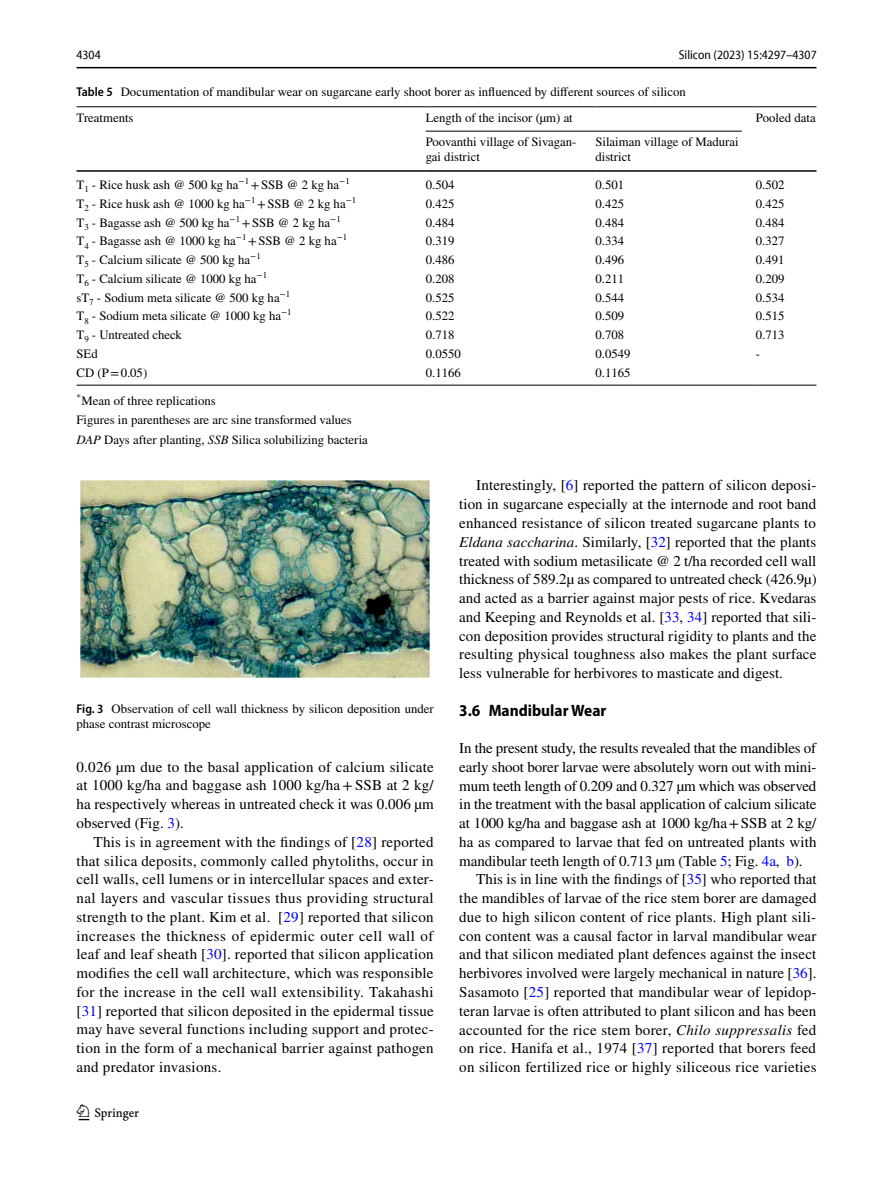
<style>
.page{position:relative;width:893px;height:1187px;background:#fff}
.page>*{position:absolute;margin:0;border:0;box-sizing:border-box;transform-origin:0 0}
.t1{font:22.5px "Springnew Regular 2";color:#000}
.t2{font:700 semi-condensed 16.5px "Myriad Pro";color:#000}
.t3{font:15px/18.8px "STIX";letter-spacing:.005em;color:#000;text-align:justify}
.t4{font:12.75px/15px "STIX";color:#000}
.t5{font:semi-condensed 12.75px "Myriad Pro Unic";color:#000}
.s1{font-family:"Myriad Pro";font-weight:600;font-stretch:semi-condensed}
.s2{font-style:italic}
.s3{color:#00f}
</style>
<div class="page">
<hr style="left:77px;top:67px;width:739px;height:1px;background:#000">
<hr style="left:77px;top:106px;width:349px;height:1px;background:#000">
<hr style="left:77px;top:170px;width:349px;height:2px;background:#000">
<hr style="left:426px;top:106px;width:169px;height:1px;background:#000">
<hr style="left:595px;top:106px;width:161px;height:1px;background:#000">
<hr style="left:756px;top:106px;width:60px;height:1px;background:#000">
<hr style="left:756px;top:170px;width:60px;height:2px;background:#000">
<hr style="left:426px;top:170px;width:169px;height:2px;background:#000">
<hr style="left:595px;top:170px;width:161px;height:2px;background:#000">
<hr style="left:756px;top:385px;width:60px;height:1px;background:#000">
<hr style="left:77px;top:385px;width:349px;height:1px;background:#000">
<hr style="left:426px;top:385px;width:169px;height:1px;background:#000">
<hr style="left:595px;top:385px;width:161px;height:1px;background:#000">
<hr style="left:426px;top:131px;width:316px;height:1px;background:#000">
<img style="left:81px;top:481px;width:348px;height:196px">
<p class="t5" style="left:77px;top:50px;width:26px">4304</p>
<p class="t5" style="left:679px;top:50px;width:139px">Silicon (2023) 15:4297–4307</p>
<p class="t4" style="left:77px;top:85px;width:611px"><span class="s1">Table 5</span> Documentation of mandibular wear on sugarcane early shoot borer as influenced by different sources of silicon</p>
<p class="t4" style="left:77px;top:111px;width:59px">Treatments</p>
<p class="t4" style="left:426px;top:111px;width:149px">Length of the incisor (µm) at</p>
<p class="t4" style="left:756px;top:111px;width:61px">Pooled data</p>
<p class="t4" style="left:426px;top:135px;width:152px">Poovanthi village of Sivagan&shy;gai district</p>
<p class="t4" style="left:595px;top:135px;width:145px">Silaiman village of Madurai district</p>
<p class="t4" style="left:77px;top:178px;width:275px">T<sub>1</sub> - Rice husk ash @ 500 kg ha<sup>−1</sup> +SSB @ 2 kg ha<sup>−1</sup></p>
<p class="t4" style="left:426px;top:178px;width:30px">0.504</p>
<p class="t4" style="left:595px;top:178px;width:30px">0.501</p>
<p class="t4" style="left:756px;top:178px;width:30px">0.502</p>
<p class="t4" style="left:77px;top:197px;width:281px">T<sub>2</sub> - Rice husk ash @ 1000 kg ha<sup>−1</sup> +SSB @ 2 kg ha<sup>−1</sup></p>
<p class="t4" style="left:426px;top:197px;width:30px">0.425</p>
<p class="t4" style="left:595px;top:197px;width:30px">0.425</p>
<p class="t4" style="left:756px;top:197px;width:30px">0.425</p>
<p class="t4" style="left:77px;top:216px;width:266px">T<sub>3</sub> - Bagasse ash @ 500 kg ha<sup>−1</sup> +SSB @ 2 kg ha<sup>−1</sup></p>
<p class="t4" style="left:426px;top:216px;width:30px">0.484</p>
<p class="t4" style="left:595px;top:216px;width:30px">0.484</p>
<p class="t4" style="left:756px;top:216px;width:30px">0.484</p>
<p class="t4" style="left:77px;top:234px;width:272px">T<sub>4</sub> - Bagasse ash @ 1000 kg ha<sup>−1</sup> +SSB @ 2 kg ha<sup>−1</sup></p>
<p class="t4" style="left:426px;top:234px;width:30px">0.319</p>
<p class="t4" style="left:595px;top:234px;width:30px">0.334</p>
<p class="t4" style="left:756px;top:234px;width:30px">0.327</p>
<p class="t4" style="left:77px;top:253px;width:186px">T<sub>5</sub> - Calcium silicate @ 500 kg ha<sup>−1</sup></p>
<p class="t4" style="left:426px;top:253px;width:30px">0.486</p>
<p class="t4" style="left:595px;top:253px;width:30px">0.496</p>
<p class="t4" style="left:756px;top:253px;width:30px">0.491</p>
<p class="t4" style="left:77px;top:272px;width:192px">T<sub>6</sub> - Calcium silicate @ 1000 kg ha<sup>−1</sup></p>
<p class="t4" style="left:426px;top:272px;width:30px">0.208</p>
<p class="t4" style="left:595px;top:272px;width:30px">0.211</p>
<p class="t4" style="left:756px;top:272px;width:30px">0.209</p>
<p class="t4" style="left:77px;top:291px;width:215px">sT<sub>7</sub> - Sodium meta silicate @ 500 kg ha<sup>−1</sup></p>
<p class="t4" style="left:426px;top:291px;width:30px">0.525</p>
<p class="t4" style="left:595px;top:291px;width:30px">0.544</p>
<p class="t4" style="left:756px;top:291px;width:30px">0.534</p>
<p class="t4" style="left:77px;top:309px;width:217px">T<sub>8</sub> - Sodium meta silicate @ 1000 kg ha<sup>−1</sup></p>
<p class="t4" style="left:426px;top:309px;width:30px">0.522</p>
<p class="t4" style="left:595px;top:309px;width:30px">0.509</p>
<p class="t4" style="left:756px;top:309px;width:30px">0.515</p>
<p class="t4" style="left:77px;top:328px;width:107px">T<sub>9</sub> - Untreated check</p>
<p class="t4" style="left:426px;top:328px;width:30px">0.718</p>
<p class="t4" style="left:595px;top:328px;width:30px">0.708</p>
<p class="t4" style="left:756px;top:328px;width:30px">0.713</p>
<p class="t4" style="left:77px;top:347px;width:23px">SEd</p>
<p class="t4" style="left:426px;top:347px;width:37px">0.0550</p>
<p class="t4" style="left:595px;top:347px;width:37px">0.0549</p>
<p class="t4" style="left:756px;top:347px;width:6px">-</p>
<p class="t4" style="left:77px;top:365px;width:72px">CD (P=0.05)</p>
<p class="t4" style="left:426px;top:365px;width:37px">0.1166</p>
<p class="t4" style="left:595px;top:365px;width:37px">0.1165</p>
<p class="t4" style="left:77px;top:392px;width:293px;line-height:19.2px"><sup>*</sup>Mean of three replications<br>Figures in parentheses are arc sine transformed values<br><span class="s2">DAP</span> Days after planting, <span class="s2">SSB</span> Silica solubilizing bacteria</p>
<p class="t4" style="left:77px;top:701px;width:359px"><span class="s1">Fig. 3</span> Observation of cell wall thickness by silicon deposition under phase contrast microscope</p>
<p class="t3" style="left:77px;top:758px;width:359px">0.026 µm due to the basal application of calcium silicate at 1000 kg/ha and baggase ash 1000 kg/ha+SSB at 2 kg/ ha respectively whereas in untreated check it was 0.006 µm observed (Fig. <span class="s3">3</span>).</p>
<p class="t3" style="left:77px;top:833px;width:359px;text-indent:17px">This is in agreement with the findings of [<span class="s3">28</span>] reported that silica deposits, commonly called phytoliths, occur in cell walls, cell lumens or in intercellular spaces and exter&shy;nal layers and vascular tissues thus providing structural strength to the plant. Kim et al. [<span class="s3">29</span>] reported that silicon increases the thickness of epidermic outer cell wall of leaf and leaf sheath [<span class="s3">30</span>]. reported that silicon application modifies the cell wall architecture, which was responsible for the increase in the cell wall extensibility. Takahashi [<span class="s3">31</span>] reported that silicon deposited in the epidermal tissue may have several functions including support and protec&shy;tion in the form of a mechanical barrier against pathogen and predator invasions.</p>
<h1 class="t1" style="left:79px;top:1104px;width:62px">1 3</h1>
<p class="t3" style="left:459px;top:477px;width:359px;text-indent:17px">Interestingly, [<span class="s3">6</span>] reported the pattern of silicon deposi&shy;tion in sugarcane especially at the internode and root band enhanced resistance of silicon treated sugarcane plants to <span class="s2">Eldana saccharina</span>. Similarly, [<span class="s3">32</span>] reported that the plants treated with sodium metasilicate @ 2 t/ha recorded cell wall thickness of 589.2µ as compared to untreated check (426.9µ) and acted as a barrier against major pests of rice. Kvedaras and Keeping and Reynolds et al. [<span class="s3">33</span>, <span class="s3">34</span>] reported that sili&shy;con deposition provides structural rigidity to plants and the resulting physical toughness also makes the plant surface less vulnerable for herbivores to masticate and digest.</p>
<p class="t2" style="left:459px;top:700px;width:149px">3.6 Mandibular Wear</p>
<p class="t3" style="left:459px;top:739px;width:358px">In the present study, the results revealed that the mandibles of</p>
<p class="t3" style="left:459px;top:758px;width:359px">early shoot borer larvae were absolutely worn out with mini-</p>
<p class="t3" style="left:459px;top:777px;width:359px">mum teeth length of 0.209 and 0.327 µm which was observed</p>
<p class="t3" style="left:459px;top:796px;width:359px">in the treatment with the basal application of calcium silicate</p>
<p class="t3" style="left:459px;top:814px;width:359px">at 1000 kg/ha and baggase ash at 1000 kg/ha+SSB at 2 kg/</p>
<p class="t3" style="left:459px;top:833px;width:359px">ha as compared to larvae that fed on untreated plants with</p>
<p class="t3" style="left:459px;top:852px;width:345px">mandibular teeth length of 0.713 µm (Table <span class="s3">5</span>; Fig. <span class="s3">4a</span>, <span class="s3">b</span>).</p>
<p class="t3" style="left:476px;top:871px;width:342px">This is in line with the findings of [<span class="s3">35</span>] who reported that</p>
<p class="t3" style="left:459px;top:889px;width:359px">the mandibles of larvae of the rice stem borer are damaged</p>
<p class="t3" style="left:459px;top:908px;width:358px">due to high silicon content of rice plants. High plant sili-</p>
<p class="t3" style="left:459px;top:927px;width:359px">con content was a causal factor in larval mandibular wear</p>
<p class="t3" style="left:459px;top:946px;width:359px">and that silicon mediated plant defences against the insect</p>
<p class="t3" style="left:459px;top:964px;width:359px">herbivores involved were largely mechanical in nature [<span class="s3">36</span>].</p>
<p class="t3" style="left:459px;top:983px;width:359px">Sasamoto [<span class="s3">25</span>] reported that mandibular wear of lepidop-</p>
<p class="t3" style="left:459px;top:1002px;width:359px">teran larvae is often attributed to plant silicon and has been</p>
<p class="t3" style="left:459px;top:1021px;width:359px">accounted for the rice stem borer, <span class="s2">Chilo suppressalis</span> fed</p>
<p class="t3" style="left:459px;top:1039px;width:358px">on rice. Hanifa et al., 1974 [<span class="s3">37</span>] reported that borers feed</p>
<p class="t3" style="left:459px;top:1058px;width:359px">on silicon fertilized rice or highly siliceous rice varieties</p>
</div>
